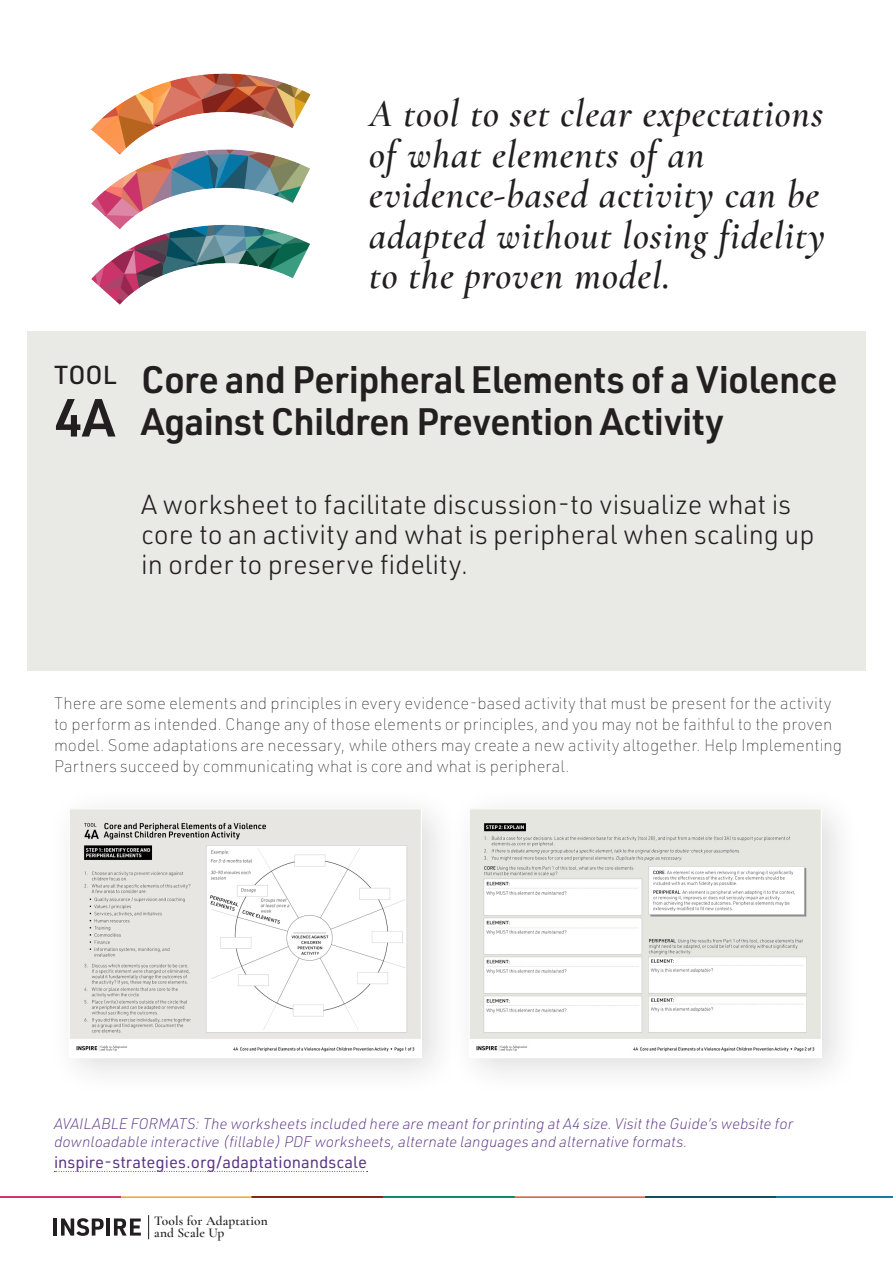
<style>
.page{position:relative;width:893px;height:1263px;background:#fff}
.page>*{position:absolute;margin:0;border:0;box-sizing:border-box;transform-origin:0 0}
.W_Tool_Numbers{font:600 52.5px "URWDIN";color:#231f20}
.W_Purpose_statement{font:italic 600 39px/40.5px "Cormorant Garamond";letter-spacing:.025em;color:#231f20}
.W_Tool_Title{font:600 37.5px "URWDIN";letter-spacing:-.02em;color:#231f20}
.t1{font:300 27px/30px "URWDIN";color:#231f20}
.W_Tool_above_Number{font:500 25.5px "URWDIN";color:#231f20}
.t2{font:100 16.5px/21px "URWDIN";color:#231f20}
.t3{font:16.5px "URWDIN";color:#583182}
.t4{font:italic 200 15px/18px "URWDIN";color:#583182}
.t5{font:600 13.35px/11.4px "Cormorant Garamond";letter-spacing:.01em;color:#231f20}
</style>
<div class="page">
<hr style="left:54px;top:1218px;width:3px;height:17px;background:#231f20">
<svg style="left:61px;top:1218px;width:43px;height:18px"></svg>
<hr style="left:106px;top:1218px;width:4px;height:17px;background:#231f20">
<svg style="left:114px;top:1218px;width:27px;height:17px"></svg>
<svg style="left:148px;top:1215px;width:1px;height:24px"></svg>
<hr style="left:252px;top:1196px;width:131px;height:2px;background:#89231b">
<hr style="left:121px;top:1196px;width:131px;height:2px;background:#e5aa25">
<hr style="left:0;top:1196px;width:121px;height:2px;background:#cf366c">
<hr style="left:383px;top:1196px;width:131px;height:2px;background:#0e8a69">
<hr style="left:645px;top:1196px;width:131px;height:2px;background:#124f5d">
<hr style="left:776px;top:1196px;width:117px;height:2px;background:#157baa">
<hr style="left:514px;top:1196px;width:131px;height:2px;background:#d55641">
<div style="left:27px;top:331px;width:839px;height:339px;background:#e9eae6"></div>
<svg style="left:54px;top:1171px;width:314px;height:1px"></svg>
<img style="left:91px;top:73px;width:220px;height:232px">
<div style="left:48px;top:786px;width:414px;height:310px;background:#231f20;opacity:.15"></div>
<img style="left:71px;top:810px;width:349px;height:246px">
<div style="left:69px;top:808px;width:353px;height:250px;border:1px solid #fff"></div>
<div style="left:448px;top:786px;width:414px;height:310px;background:#231f20;opacity:.15"></div>
<img style="left:471px;top:810px;width:349px;height:246px">
<div style="left:469px;top:808px;width:353px;height:250px;border:1px solid #fff"></div>
<p class="W_Purpose_statement" style="left:369px;top:93px;width:458px">A tool to set clear expectations of what elements of an evidence-based activity can be adapted without losing fidelity to the proven model.</p>
<p class="W_Tool_Title" style="left:141px;top:354px;width:698px">Core and Peripheral Elements of a Violence</p>
<p class="W_Tool_above_Number" style="left:54px;top:358px;width:64px">TOOL</p>
<p class="W_Tool_Numbers" style="left:54px;top:382px;width:62px">4 A</p>
<p class="W_Tool_Title" style="left:141px;top:396px;width:585px">Against Children Prevention Activity</p>
<p class="t1" style="left:141px;top:489px;width:675px">A worksheet to facilitate discussion-to visualize what is core to an activity and what is peripheral when scaling up in order to preserve fidelity.</p>
<p class="t2" style="left:54px;top:692px;width:790px">There are some elements and principles in every evidence-based activity that must be present for the activity to perform as intended. Change any of those elements or principles, and you may not be faithful to the proven model. Some adaptations are necessary, while others may create a new activity altogether. Help Implementing Partners succeed by communicating what is core and what is peripheral.</p>
<p class="t4" style="left:54px;top:1115px;width:741px">AVAILABLE FORMATS: The worksheets included here are meant for printing at A4 size. Visit the Guide’s website for downloadable interactive (fillable) PDF worksheets, alternate languages and alternative formats.</p>
<p class="t3" style="left:54px;top:1152px;width:315px">inspire-strategies.org/adaptationandscale</p>
<p class="t5" style="left:154px;top:1215px;width:115px">Tools for Adaptation</p>
<p class="t5" style="left:154px;top:1215px;width:72px">Guide to and Scale Up</p>
</div>
